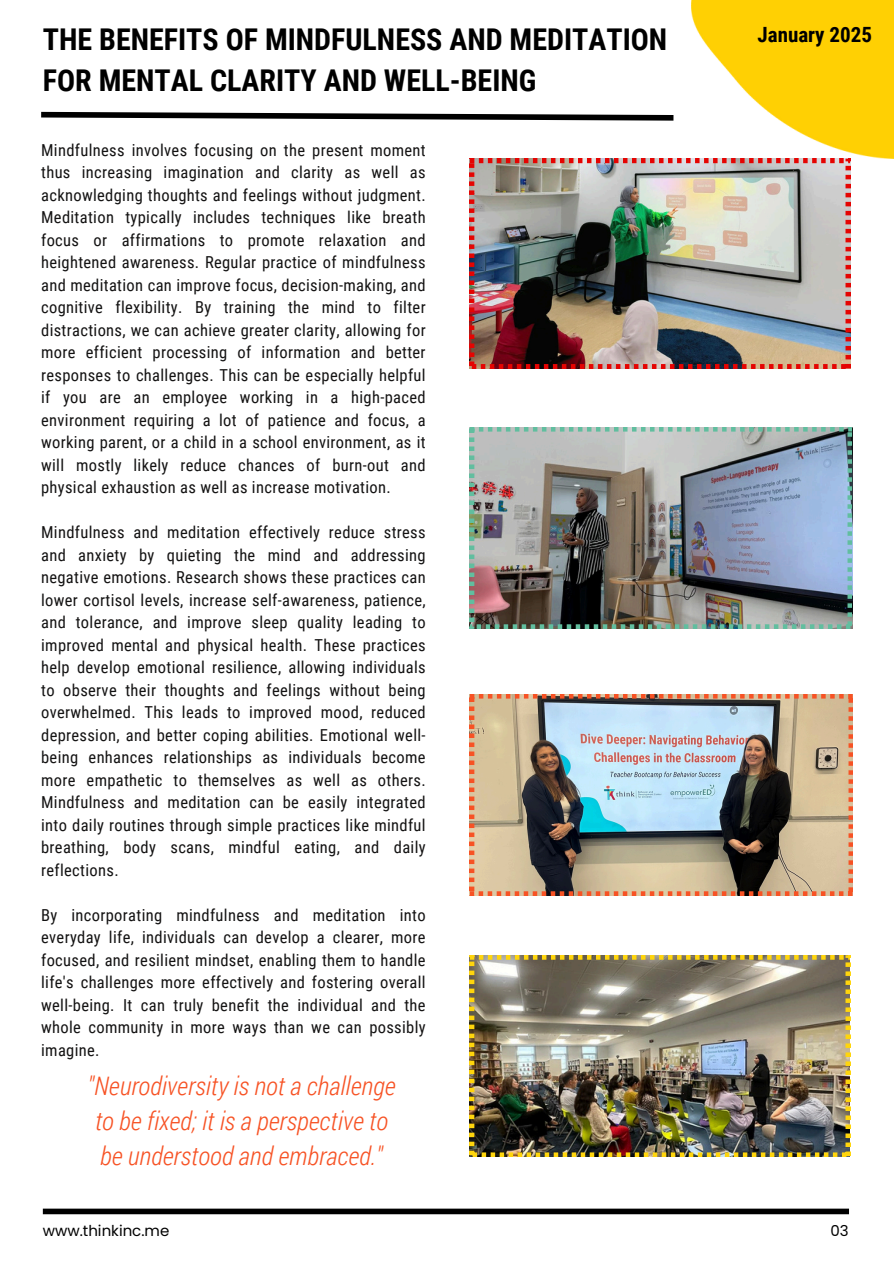
<style>
.page{position:relative;width:894px;height:1264px;background:#fff}
.page>*{position:absolute;margin:0;border:0;box-sizing:border-box;transform-origin:0 0}
.t1{font:700 30px/41.7px "Roboto Condensed";color:#000}
.t2{font:italic 300 25.5px/34.8px "Roboto Condensed";color:#f75224}
.t3{font:700 21px "Roboto Condensed";color:#000}
.t4{font:16.5px/22.5px "Roboto Condensed";letter-spacing:.02em;color:#131212;text-align:justify}
.t5{font:15px "Poppins";color:#000}
</style>
<div class="page">
<svg style="left:41px;top:111px;width:633px;height:10px"></svg>
<div style="left:43px;top:1208px;width:805px;height:6px;background:#000"></div>
<img style="left:469px;top:159px;width:380px;height:209px">
<img style="left:469px;top:427px;width:382px;height:201px">
<img style="left:469px;top:955px;width:380px;height:201px">
<img style="left:469px;top:694px;width:383px;height:201px">
<img style="left:691px;top:0;width:202px;height:158px">
<p class="t1" style="left:43px;top:19px;width:625px">THE BENEFITS OF MINDFULNESS AND MEDITATION<br>FOR MENTAL CLARITY AND WELL-BEING</p>
<p class="t4" style="left:41px;top:139px;width:386px">Mindfulness involves focusing on the present moment thus increasing imagination and clarity as well as acknowledging thoughts and feelings without judgment.<br>Meditation typically includes techniques like breath focus or affirmations to promote relaxation and heightened awareness. Regular practice of mindfulness and meditation can improve focus, decision-making, and cognitive flexibility. By training the mind to filter distractions, we can achieve greater clarity, allowing for more efficient processing of information and better responses to challenges. This can be especially helpful if you are an employee working in a high-paced environment requiring a lot of patience and focus, a working parent, or a child in a school environment, as it will mostly likely reduce chances of burn-out and physical exhaustion as well as increase motivation.</p>
<p class="t4" style="left:41px;top:521px;width:386px">Mindfulness and meditation effectively reduce stress and anxiety by quieting the mind and addressing negative emotions. Research shows these practices can lower cortisol levels, increase self-awareness, patience, and tolerance, and improve sleep quality leading to improved mental and physical health. These practices help develop emotional resilience, allowing individuals to observe their thoughts and feelings without being overwhelmed. This leads to improved mood, reduced depression, and better coping abilities. Emotional well&shy;being enhances relationships as individuals become more empathetic to themselves as well as others.<br>Mindfulness and meditation can be easily integrated into daily routines through simple practices like mindful breathing, body scans, mindful eating, and daily reflections.</p>
<p class="t4" style="left:41px;top:904px;width:386px">By incorporating mindfulness and meditation into everyday life, individuals can develop a clearer, more focused, and resilient mindset, enabling them to handle life's challenges more effectively and fostering overall well-being. It can truly benefit the individual and the whole community in more ways than we can possibly imagine.</p>
<p class="t2" style="left:87px;top:1067px;width:309px">"Neurodiversity is not a challenge to be fixed; it is a perspective to be understood and embraced."</p>
<p class="t3" style="left:757px;top:22px;width:116px">January 2025</p>
<p class="t5" style="left:43px;top:1220px;width:128px">www.thinkinc.me</p>
<p class="t5" style="left:830px;top:1220px;width:20px">03</p>
</div>
